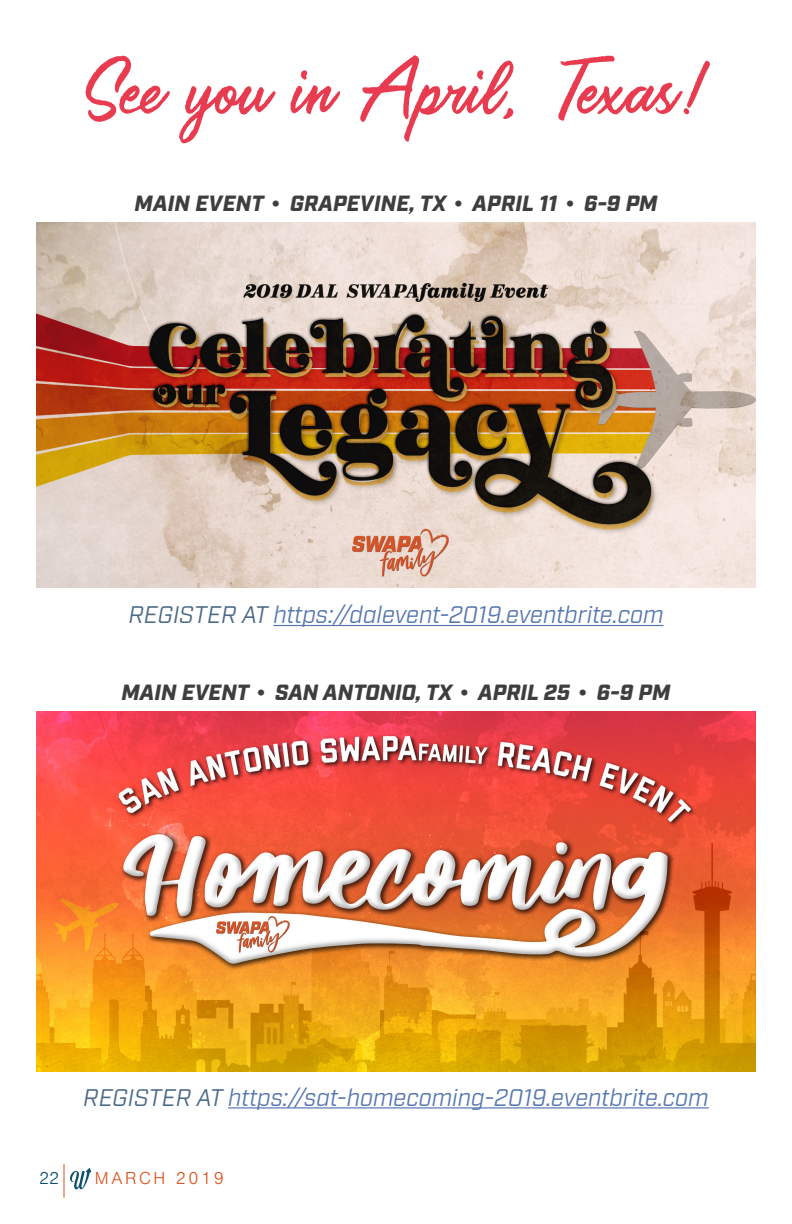
<style>
.page{position:relative;width:792px;height:1224px;background:#fff}
.page>*{position:absolute;margin:0;border:0;box-sizing:border-box;transform-origin:0 0}
.t1{font:72px "Saltery Alternate Rough";color:#e83b4f}
.t2{font:italic 24px "Industry";color:#5678b0}
.t3{font:italic 900 22px "Industry";color:#3e3e3f}
.t4{font:300 18px "Nimbus San";letter-spacing:.14em;color:#d9531c}
.t5{font:300 18px "Nimbus San";color:#0c4f6e}
.s1{font-family:"Nimbus San";font-weight:300;font-style:normal}
.s2{color:#4c6a86}
</style>
<div class="page">
<svg style="left:70px;top:1168px;width:21px;height:21px"></svg>
<hr style="left:64px;top:1164px;width:1px;height:34px;background:#d9531c">
<img style="left:36px;top:223px;width:720px;height:365px">
<hr style="left:273px;top:625px;width:391px;height:1px;background:#5678b0">
<img style="left:36px;top:711px;width:720px;height:360px">
<hr style="left:228px;top:1107px;width:481px;height:2px;background:#5678b0">
<p class="t1" style="left:79px;top:34px;width:635px">See you in April, Texas!</p>
<p class="t3" style="left:134px;top:190px;width:525px">MAIN EVENT <span class="s1">•</span> GRAPEVINE, TX <span class="s1">•</span> APRIL 11 <span class="s1">•</span> 6-9 PM</p>
<p class="t2" style="left:128px;top:601px;width:537px"><span class="s2">REGISTER AT</span> https://dalevent-2019.eventbrite.com</p>
<p class="t3" style="left:122px;top:679px;width:550px">MAIN EVENT <span class="s1">•</span> SAN ANTONIO, TX <span class="s1">•</span> APRIL 25 <span class="s1">•</span> 6-9 PM</p>
<p class="t2" style="left:83px;top:1083px;width:627px"><span class="s2">REGISTER AT</span> https://sat-homecoming-2019.eventbrite.com</p>
<p class="t5" style="left:39px;top:1169px;width:22px">22</p>
<p class="t4" style="left:95px;top:1169px;width:130px">MARCH 2019</p>
</div>
